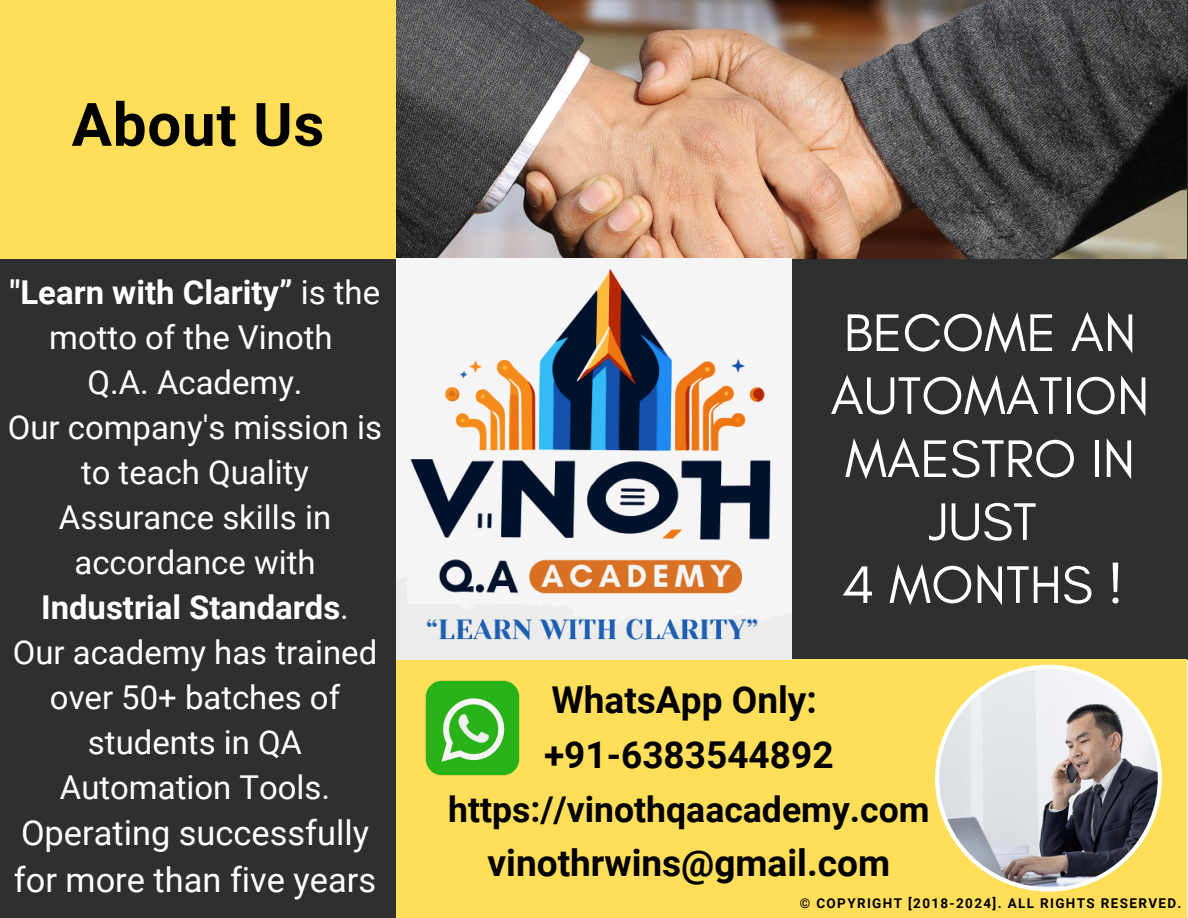
<style>
.page{position:relative;width:1188px;height:918px;background:#fff}
.page>*{position:absolute;margin:0;border:0;box-sizing:border-box;transform-origin:0 0}
.t1{font:700 60px "Roboto";letter-spacing:.015em;color:#000}
.t2{font:53.85px/63px "Glacial Indifference";color:#fff;text-align:center}
.t3{font:700 37.05px "Roboto";color:#000}
.t4{font:700 35.55px "Roboto";color:#000}
.t5{font:34.35px/47.2px "Roboto";color:#fff}
.t6{font:32.85px/45px "Roboto";color:#fff;text-align:center}
.t7{font:700 13.5px "Roboto";letter-spacing:.1em;color:#000}
.s1{font-weight:700}
</style>
<div class="page">
<div style="left:792px;top:0;width:396px;height:660px;background:#2e2f2f"></div>
<img style="left:396px;top:0;width:790px;height:259px">
<div style="left:0;top:258px;width:396px;height:660px;background:#2e2f2f"></div>
<div style="left:0;top:0;width:396px;height:258px;background:#ffde59"></div>
<div style="left:396px;top:660px;width:791px;height:258px;background:#ffde59"></div>
<img style="left:396px;top:258px;width:396px;height:402px">
<svg style="left:935px;top:665px;width:227px;height:227px"></svg>
<img style="left:425px;top:680px;width:95px;height:96px">
<p class="t1" style="left:72px;top:90px;width:254px">About Us</p>
<p class="t6" style="left:10px;top:270px;width:372px"><span class="s1">"Learn with Clarity”</span> is the motto of the Vinoth</p>
<p class="t6" style="left:87px;top:360px;width:217px">Q.A. Academy.</p>
<p class="t6" style="left:8px;top:405px;width:376px">Our company's mission is to teach Quality<br>Assurance skills in accordance with<br><span class="s1">Industrial Standards</span>.</p>
<p class="t6" style="left:13px;top:630px;width:366px">Our academy has trained over 50+ batches of students in QA<br>Automation Tools.</p>
<p class="t5" style="left:14px;top:809px;width:364px">Operating successfully for more than five years</p>
<p class="t2" style="left:831px;top:301px;width:320px">BECOME AN<br>AUTOMATION<br>MAESTRO IN<br>JUST</p>
<p class="t2" style="left:842px;top:553px;width:283px">4 MONTHS !</p>
<p class="t3" style="left:551px;top:679px;width:267px">WhatsApp Only:</p>
<p class="t3" style="left:544px;top:734px;width:291px">+91-6383544892</p>
<p class="t4" style="left:448px;top:789px;width:483px">https://vinothqaacademy.com</p>
<p class="t3" style="left:487px;top:842px;width:404px">vinothrwins@gmail.com</p>
<p class="t7" style="left:800px;top:896px;width:383px">© COPYRIGHT [2018-2024]. ALL RIGHTS RESERVED.</p>
</div>
